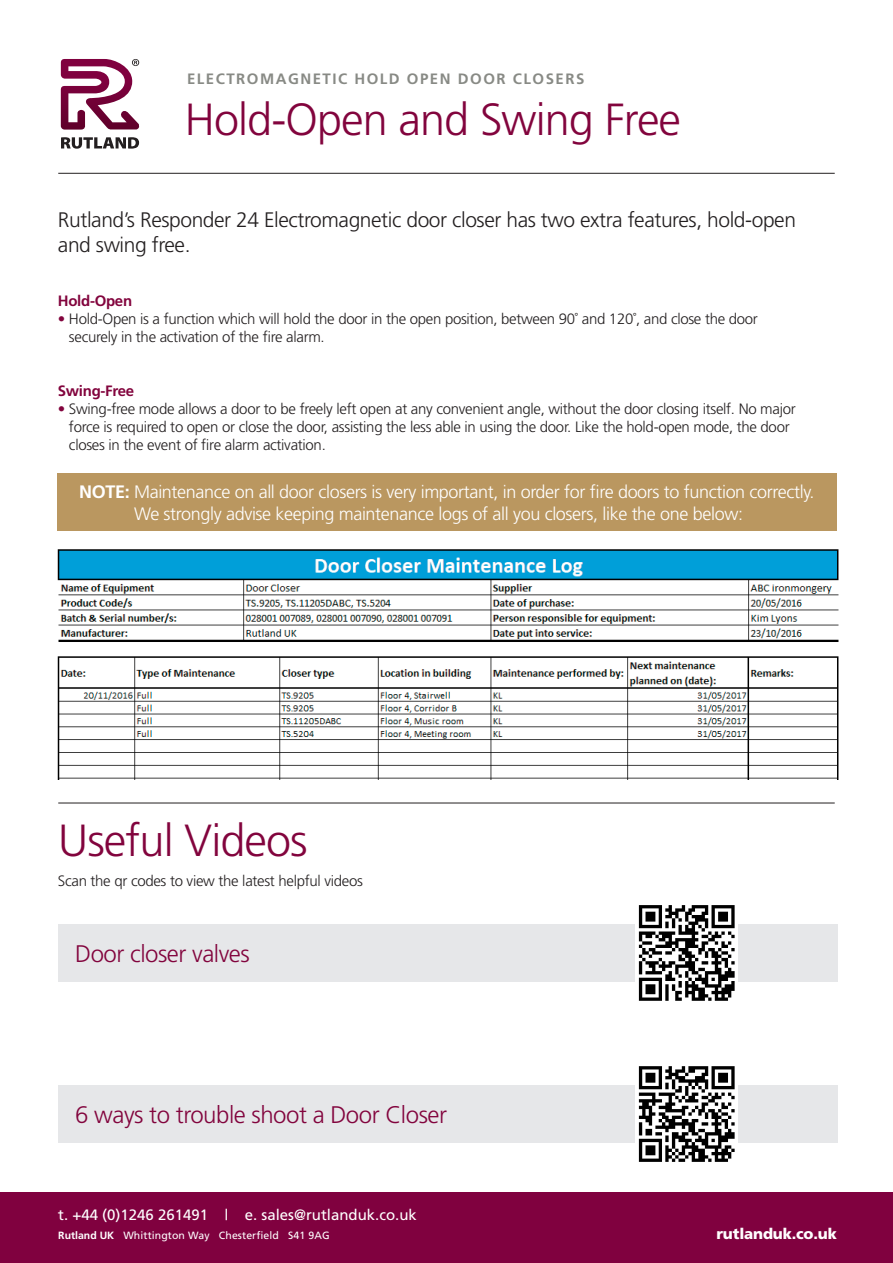
<style>
.page{position:relative;width:893px;height:1263px;background:#fff}
.page>*{position:absolute;margin:0;border:0;box-sizing:border-box;transform-origin:0 0}
.t1{font:300 45px "Frutiger";letter-spacing:-.02em;color:#82043d}
.t2{font:300 24px "Frutiger";letter-spacing:-.02em;color:#82043d}
.t3{font:300 21px/25.2px "Frutiger";letter-spacing:-.02em;color:#231f20}
.t4{font:300 18px/21.6px "Frutiger";letter-spacing:-.02em;color:#fff}
.t5{font:300 15px/18px "Frutiger";letter-spacing:-.02em;color:#231f20}
.t6{font:15px "Frutiger";color:#fff}
.t7{font:700 15px "Frutiger";letter-spacing:.1em;color:#888a85}
.t8{font:700 15px "Frutiger";letter-spacing:-.02em;color:#82043d}
.t9{font:900 15px "Frutiger";letter-spacing:-.01em;color:#fff}
.t10{font:10.5px "Frutiger";letter-spacing:.01em;color:#fff}
.s1{color:#82043d}
.s2{font-weight:700}
</style>
<div class="page">
<svg style="left:61px;top:137px;width:78px;height:12px"></svg>
<svg style="left:61px;top:59px;width:79px;height:71px"></svg>
<div style="left:0;top:1192px;width:893px;height:71px;background:#80013f"></div>
<hr style="left:58px;top:173px;width:777px;height:1px;background:#231f20">
<hr style="left:58px;top:803px;width:777px;height:1px;background:#231f20">
<div style="left:58px;top:924px;width:779px;height:58px;background:#e6e7e9"></div>
<div style="left:58px;top:1085px;width:779px;height:58px;background:#e6e7e9"></div>
<div style="left:636px;top:902px;width:102px;height:102px;background:#fff"></div>
<svg style="left:639px;top:905px;width:96px;height:96px"></svg>
<div style="left:636px;top:1063px;width:102px;height:102px;background:#fff"></div>
<svg style="left:639px;top:1066px;width:96px;height:96px"></svg>
<div style="left:58px;top:473px;width:779px;height:57px;background:#ba9760"></div>
<img style="left:57px;top:549px;width:782px;height:230px">
<p class="t7" style="left:187px;top:70px;width:399px">ELECTROMAGNETIC HOLD OPEN DOOR CLOSERS</p>
<h1 class="t1" style="left:185px;top:94px;width:498px">Hold-Open and Swing Free</h1>
<h3 class="t3" style="left:58px;top:207px;width:740px">Rutland’s Responder 24 Electromagnetic door closer has two extra features, hold-open and swing free.</h3>
<p class="t8" style="left:58px;top:292px;width:76px">Hold-Open</p>
<p class="t5" style="left:69px;top:309px;width:690px;text-indent:-11px"><span class="s1">•</span> Hold-Open is a function which will hold the door in the open position, between 90˚ and 120˚, and close the door securely in the activation of the fire alarm.</p>
<p class="t8" style="left:58px;top:382px;width:78px">Swing-Free</p>
<p class="t5" style="left:69px;top:399px;width:728px;text-indent:-11px"><span class="s1">•</span> Swing-free mode allows a door to be freely left open at any convenient angle, without the door closing itself. No major force is required to open or close the door, assisting the less able in using the door. Like the hold-open mode, the door closes in the event of fire alarm activation.</p>
<p class="t4" style="left:134px;top:481px;width:682px;text-indent:-55px"><span class="s2">NOTE:</span> Maintenance on all door closers is very important, in order for fire doors to function correctly.<br>We strongly advise keeping maintenance logs of all you closers, like the one below:</p>
<h1 class="t1" style="left:58px;top:815px;width:251px">Useful Videos</h1>
<p class="t5" style="left:58px;top:872px;width:307px">Scan the qr codes to view the latest helpful videos</p>
<h2 class="t2" style="left:75px;top:940px;width:176px">Door closer valves</h2>
<h2 class="t2" style="left:75px;top:1101px;width:373px">6 ways to trouble shoot a Door Closer</h2>
<p class="t6" style="left:58px;top:1206px;width:360px">t. +44 (0)1246 261491 | e. sales@rutlanduk.co.uk</p>
<p class="t10" style="left:58px;top:1229px;width:273px"><span class="s2">Rutland UK</span> Whittington Way Chesterfield S41 9AG</p>
<p class="t9" style="left:716px;top:1225px;width:122px">rutlanduk.co.uk</p>
</div>
